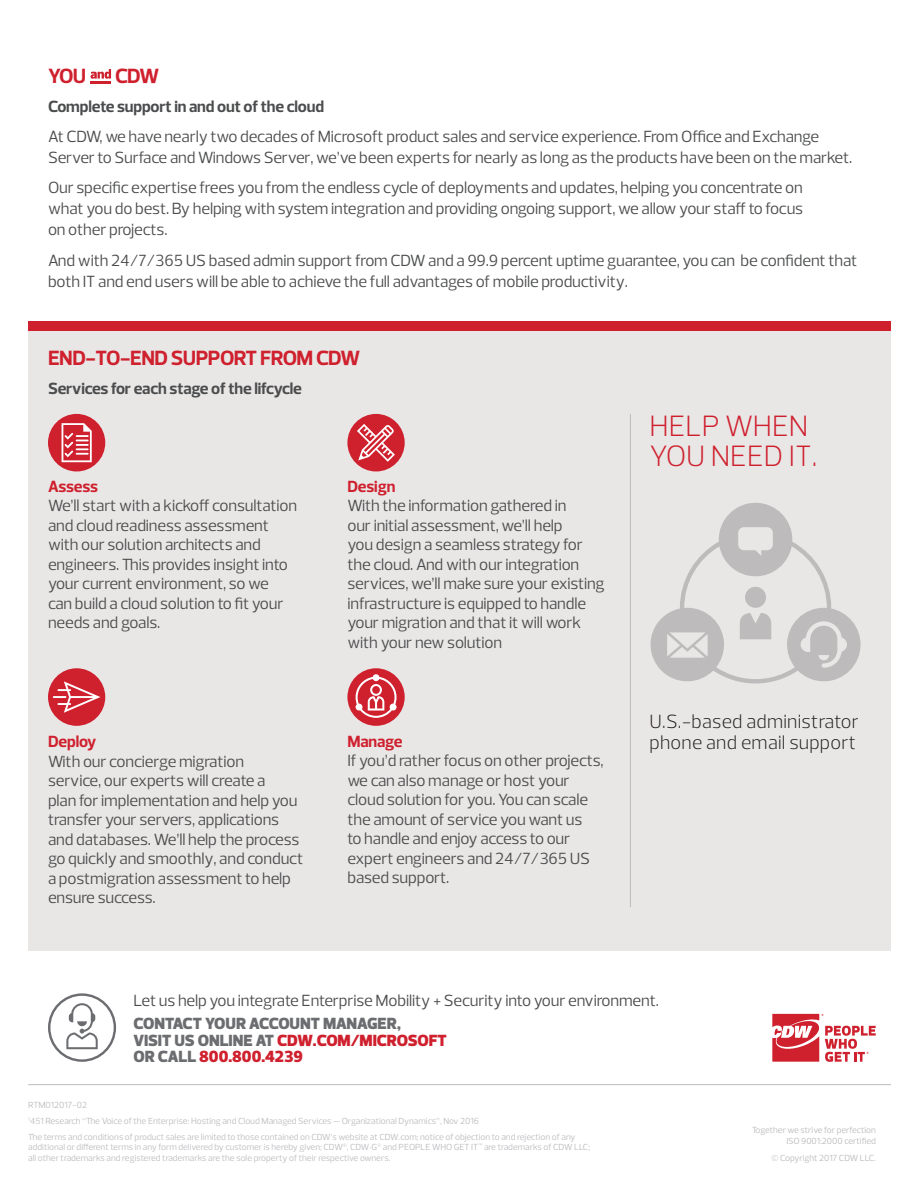
<style>
.page{position:relative;width:918px;height:1188px;background:#fff}
.page>*{position:absolute;margin:0;border:0;box-sizing:border-box;transform-origin:0 0}
.t1{font:300 30px/30px "Prelo";color:#cf202e}
.t2{font:700 21px "Prelo";letter-spacing:-.035em;color:#cf202e}
.t3{font:300 19.5px/21px "Prelo";letter-spacing:.01em;color:#231f20}
.t4{font:16.5px/19.5px "Prelo";letter-spacing:-.01em;color:#4b4c4d}
.t5{font:900 16.5px/16.5px "Prelo";letter-spacing:-.01em;color:#6c6d70}
.t6{font:700 16.5px "Prelo";letter-spacing:-.01em;color:#4b4c4d}
.t7{font:700 16.5px "Prelo";letter-spacing:-.01em;color:#cf202e}
.t8{font:9px/15.9px "Prelo";color:#bcbdc0}
.t9{font:9px/10.5px "Prelo";color:#bdbbbb;text-align:right}
.s1{color:#cf202e}
</style>
<div class="page">
<div style="left:28px;top:325px;width:863px;height:626px;background:#e9e7e6"></div>
<div style="left:28px;top:322px;width:863px;height:9px;background:#cf202e"></div>
<svg style="left:772px;top:1014px;width:104px;height:48px"></svg>
<div style="left:347px;top:668px;width:58px;height:58px;background:#cf202e;border-radius:50%"></div>
<svg style="left:356px;top:674px;width:41px;height:44px"></svg>
<div style="left:48px;top:668px;width:57px;height:58px;background:#cf202e;border-radius:50%"></div>
<div style="left:48px;top:414px;width:57px;height:57px;background:#cf202e;border-radius:50%"></div>
<div style="left:347px;top:414px;width:58px;height:57px;background:#cf202e;border-radius:50%"></div>
<hr style="left:630px;top:414px;width:1px;height:493px;background:#bdbbbb">
<hr style="left:28px;top:1084px;width:863px;height:1px;background:#bdbbbb">
<div style="left:48px;top:993px;width:68px;height:69px;border:2px solid #6c6d70;border-radius:50%"></div>
<svg style="left:66px;top:1003px;width:32px;height:46px"></svg>
<svg style="left:357px;top:424px;width:38px;height:38px"></svg>
<svg style="left:62px;top:423px;width:30px;height:39px"></svg>
<svg style="left:53px;top:681px;width:47px;height:32px"></svg>
<svg style="left:651px;top:503px;width:210px;height:180px"></svg>
<svg style="left:91px;top:69px;width:20px;height:10px"></svg>
<hr style="left:91px;top:81px;width:20px;height:2px;background:#cf202e">
<p class="t2" style="left:48px;top:63px;width:40px">YOU</p>
<p class="t2" style="left:115px;top:63px;width:46px">CDW</p>
<p class="t6" style="left:48px;top:96px;width:278px">Complete support in and out of the cloud</p>
<p class="t4" style="left:48px;top:126px;width:806px;line-height:21px">At CDW, we have nearly two decades of Microsoft product sales and service experience. From Office and Exchange<br>Server to Surface and Windows Server, we’ve been experts for nearly as long as the products have been on the market.</p>
<p class="t4" style="left:48px;top:177px;width:757px;line-height:21px;text-align:justify">Our specific expertise frees you from the endless cycle of deployments and updates, helping you concentrate on what you do best. By helping with system integration and providing ongoing support, we allow your staff to focus on other projects.</p>
<p class="t4" style="left:48px;top:250px;width:811px;line-height:21px">And with 24/7/365 US based admin support from CDW and a 99.9 percent uptime guarantee, you can be confident that both IT and end users will be able to achieve the full advantages of mobile productivity.</p>
<p class="t2" style="left:48px;top:346px;width:314px">END-TO-END SUPPORT FROM CDW</p>
<p class="t6" style="left:48px;top:378px;width:256px">Services for each stage of the lifcycle</p>
<p class="t7" style="left:48px;top:476px;width:52px">Assess</p>
<p class="t4" style="left:48px;top:496px;width:251px">We’ll start with a kickoff consultation and cloud readiness assessment with our solution architects and engineers. This provides insight into your current environment, so we can build a cloud solution to fit your needs and goals.</p>
<p class="t7" style="left:48px;top:732px;width:50px">Deploy</p>
<p class="t4" style="left:48px;top:752px;width:257px">With our concierge migration<br>service, our experts will create a<br>plan for implementation and help you transfer your servers, applications and databases. We’ll help the process go quickly and smoothly, and conduct a postmigration assessment to help ensure success.</p>
<p class="t7" style="left:347px;top:476px;width:50px">Design</p>
<p class="t4" style="left:347px;top:496px;width:259px">With the information gathered in<br>our initial assessment, we’ll help<br>you design a seamless strategy for the cloud. And with our integration services, we’ll make sure your existing infrastructure is equipped to handle your migration and that it will work with your new solution</p>
<p class="t7" style="left:347px;top:731px;width:57px">Manage</p>
<p class="t4" style="left:347px;top:751px;width:258px">If you’d rather focus on other projects, we can also manage or host your cloud solution for you. You can scale the amount of service you want us<br>to handle and enjoy access to our expert engineers and 24/7/365 US based support.</p>
<h1 class="t1" style="left:650px;top:412px;width:169px">HELP WHEN<br>YOU NEED IT.</h1>
<p class="t3" style="left:650px;top:711px;width:211px">U.S.-based administrator phone and email support</p>
<p class="t4" style="left:134px;top:991px;width:527px">Let us help you integrate Enterprise Mobility + Security into your environment.</p>
<p class="t5" style="left:134px;top:1016px;width:315px">CONTACT YOUR ACCOUNT MANAGER,<br>VISIT US ONLINE AT <span class="s1">CDW.COM/MICROSOFT<br></span>OR CALL <span class="s1">800.800.4239</span></p>
<p class="t8" style="left:28px;top:1097px;width:549px">RTM012017-02<br><sup>1</sup>451 Research “The Voice of the Enterprise: Hosting and Cloud Managed Services — Organizational Dynamics”, Nov 2016<br>The terms and conditions of product sales are limited to those contained on CDW’s website at CDW.com; notice of objection to and rejection of any</p>
<p class="t8" style="left:28px;top:1142px;width:564px;line-height:10.5px">additional or different terms in any form delivered by customer is hereby given; CDW<sup>®</sup>, CDW•G<sup>®</sup> and PEOPLE WHO GET IT<sup>™</sup> are trademarks of CDW LLC; all other trademarks and registered trademarks are the sole property of their respective owners.</p>
<p class="t9" style="left:752px;top:1125px;width:125px">Together we strive for perfection<br>ISO 9001:2000 certified</p>
<p class="t9" style="left:772px;top:1153px;width:106px">© Copyright 2017 CDW LLC.</p>
</div>
